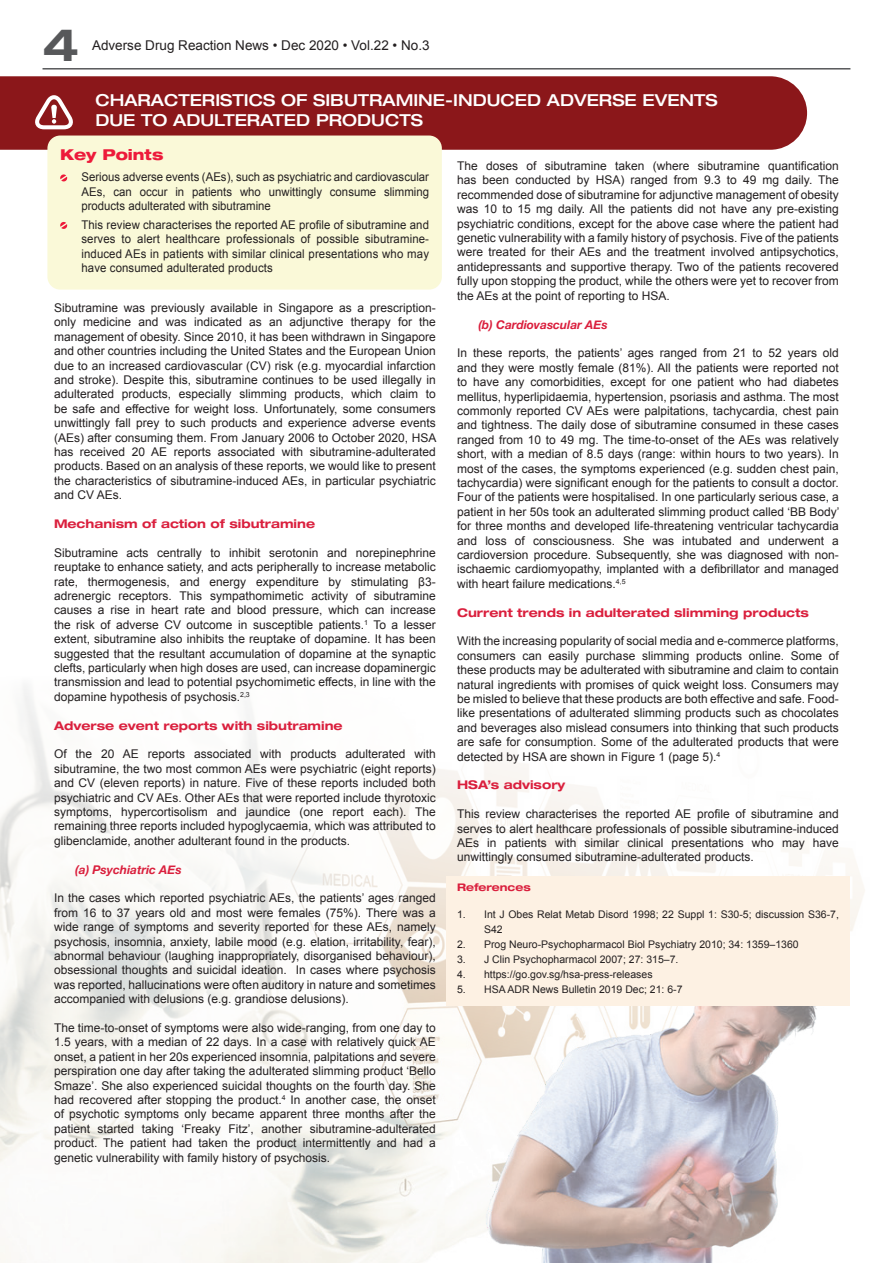
<style>
.page{position:relative;width:893px;height:1263px;background:#fff}
.page>*{position:absolute;margin:0;border:0;box-sizing:border-box;transform-origin:0 0}
.t1{font:700 expanded 45px "Helvetica Neue LT Std";color:#57585a}
.t2{font:500 expanded 16.5px/19.8px "Helvetica Neue LT Std";color:#fff}
.t3{font:800 expanded 15px "Helvetica Neue LT Std";color:#ed1a3a}
.t4{font:13.5px "Arial";color:#231f20}
.t5{font:12px/14.4px "Arial";color:#231f20;text-align:justify}
.t6{font:12px/14.4px "Arial";color:#231f20;text-align:justify;scale:.95 1}
.t7{font:700 expanded 12px "Helvetica Neue LT Std";color:#da1f3d}
.t8{font:italic 700 12px "Helvetica Neue";color:#da1f3d}
.t9{font:10.5px/15px "Arial";color:#231f20}
.t10{font:700 expanded 10.5px "Helvetica Neue LT Std";color:#da1f3d}
</style>
<div class="page">
<img style="left:0;top:686px;width:865px;height:577px">
<img style="left:473px;top:921px;width:392px;height:342px">
<div style="left:0;top:76px;width:807px;height:74px;background:#8b171a"></div>
<div style="left:446px;top:876px;width:404px;height:129px;background:#fdf1e3"></div>
<hr style="left:43px;top:68px;width:807px;height:2px;background:#57585a">
<svg style="left:30px;top:96px;width:44px;height:35px"></svg>
<div style="left:47px;top:136px;width:395px;height:154px;background:#faf9d8;border-radius:13px"></div>
<svg style="left:60px;top:174px;width:8px;height:8px"></svg>
<svg style="left:60px;top:222px;width:8px;height:7px"></svg>
<p class="t1" style="left:43px;top:17px;width:38px">4</p>
<p class="t4" style="left:92px;top:36px;width:339px">Adverse Drug Reaction News • Dec 2020 • Vol.22 • No.3</p>
<p class="t2" style="left:95px;top:90px;width:624px">CHARACTERISTICS OF SIBUTRAMINE-INDUCED ADVERSE EVENTS<br>DUE TO ADULTERATED PRODUCTS</p>
<p class="t3" style="left:60px;top:145px;width:105px">Key Points</p>
<p class="t6" style="left:81px;top:170px;width:367px">Serious adverse events (AEs), such as psychiatric and cardiovascular AEs, can occur in patients who unwittingly consume slimming products adulterated with sibutramine</p>
<p class="t6" style="left:81px;top:218px;width:367px">This review characterises the reported AE profile of sibutramine and serves to alert healthcare professionals of possible sibutramine&shy;induced AEs in patients with similar clinical presentations who may have consumed adulterated products</p>
<p class="t5" style="left:54px;top:301px;width:384px">Sibutramine was previously available in Singapore as a prescription&shy;only medicine and was indicated as an adjunctive therapy for the management of obesity. Since 2010, it has been withdrawn in Singapore and other countries including the United States and the European Union due to an increased cardiovascular (CV) risk (e.g. myocardial infarction and stroke). Despite this, sibutramine continues to be used illegally in adulterated products, especially slimming products, which claim to be safe and effective for weight loss. Unfortunately, some consumers unwittingly fall prey to such products and experience adverse events (AEs) after consuming them. From January 2006 to October 2020, HSA has received 20 AE reports associated with sibutramine-adulterated products. Based on an analysis of these reports, we would like to present the characteristics of sibutramine-induced AEs, in particular psychiatric and CV AEs.</p>
<p class="t7" style="left:54px;top:516px;width:263px">Mechanism of action of sibutramine</p>
<p class="t5" style="left:54px;top:545px;width:383px">Sibutramine acts centrally to inhibit serotonin and norepinephrine reuptake to enhance satiety, and acts peripherally to increase metabolic rate, thermogenesis, and energy expenditure by stimulating β3- adrenergic receptors. This sympathomimetic activity of sibutramine causes a rise in heart rate and blood pressure, which can increase the risk of adverse CV outcome in susceptible patients.<sup>1</sup> To a lesser extent, sibutramine also inhibits the reuptake of dopamine. It has been suggested that the resultant accumulation of dopamine at the synaptic clefts, particularly when high doses are used, can increase dopaminergic transmission and lead to potential psychomimetic effects, in line with the dopamine hypothesis of psychosis.<sup>2,3</sup></p>
<p class="t7" style="left:54px;top:718px;width:290px">Adverse event reports with sibutramine</p>
<p class="t5" style="left:54px;top:747px;width:383px">Of the 20 AE reports associated with products adulterated with sibutramine, the two most common AEs were psychiatric (eight reports) and CV (eleven reports) in nature. Five of these reports included both psychiatric and CV AEs. Other AEs that were reported include thyrotoxic symptoms, hypercortisolism and jaundice (one report each). The remaining three reports included hypoglycaemia, which was attributed to glibenclamide, another adulterant found in the products.</p>
<p class="t8" style="left:75px;top:860px;width:108px">(a) Psychiatric AEs</p>
<p class="t5" style="left:54px;top:891px;width:383px">In the cases which reported psychiatric AEs, the patients’ ages ranged from 16 to 37 years old and most were females (75%). There was a wide range of symptoms and severity reported for these AEs, namely psychosis, insomnia, anxiety, labile mood (e.g. elation, irritability, fear), abnormal behaviour (laughing inappropriately, disorganised behaviour), obsessional thoughts and suicidal ideation. In cases where psychosis was reported, hallucinations were often auditory in nature and sometimes accompanied with delusions (e.g. grandiose delusions).</p>
<p class="t5" style="left:54px;top:1021px;width:383px">The time-to-onset of symptoms were also wide-ranging, from one day to 1.5 years, with a median of 22 days. In a case with relatively quick AE onset, a patient in her 20s experienced insomnia, palpitations and severe perspiration one day after taking the adulterated slimming product ‘Bello Smaze’. She also experienced suicidal thoughts on the fourth day. She had recovered after stopping the product.<sup>4</sup> In another case, the onset of psychotic symptoms only became apparent three months after the patient started taking ‘Freaky Fitz’, another sibutramine-adulterated product. The patient had taken the product intermittently and had a genetic vulnerability with family history of psychosis.</p>
<p class="t5" style="left:457px;top:159px;width:383px">The doses of sibutramine taken (where sibutramine quantification has been conducted by HSA) ranged from 9.3 to 49 mg daily. The recommended dose of sibutramine for adjunctive management of obesity was 10 to 15 mg daily. All the patients did not have any pre-existing psychiatric conditions, except for the above case where the patient had genetic vulnerability with a family history of psychosis. Five of the patients were treated for their AEs and the treatment involved antipsychotics, antidepressants and supportive therapy. Two of the patients recovered fully upon stopping the product, while the others were yet to recover from the AEs at the point of reporting to HSA.</p>
<p class="t8" style="left:478px;top:315px;width:131px">(b) Cardiovascular AEs</p>
<p class="t5" style="left:457px;top:346px;width:384px">In these reports, the patients’ ages ranged from 21 to 52 years old and they were mostly female (81%). All the patients were reported not to have any comorbidities, except for one patient who had diabetes mellitus, hyperlipidaemia, hypertension, psoriasis and asthma. The most commonly reported CV AEs were palpitations, tachycardia, chest pain and tightness. The daily dose of sibutramine consumed in these cases ranged from 10 to 49 mg. The time-to-onset of the AEs was relatively short, with a median of 8.5 days (range: within hours to two years). In most of the cases, the symptoms experienced (e.g. sudden chest pain, tachycardia) were significant enough for the patients to consult a doctor.<br>Four of the patients were hospitalised. In one particularly serious case, a patient in her 50s took an adulterated slimming product called ‘BB Body’ for three months and developed life-threatening ventricular tachycardia and loss of consciousness. She was intubated and underwent a cardioversion procedure. Subsequently, she was diagnosed with non&shy;ischaemic cardiomyopathy, implanted with a defibrillator and managed with heart failure medications.<sup>4,5</sup></p>
<p class="t7" style="left:457px;top:605px;width:353px">Current trends in adulterated slimming products</p>
<p class="t5" style="left:457px;top:634px;width:383px">With the increasing popularity of social media and e-commerce platforms, consumers can easily purchase slimming products online. Some of these products may be adulterated with sibutramine and claim to contain natural ingredients with promises of quick weight loss. Consumers may be misled to believe that these products are both effective and safe. Food&shy;like presentations of adulterated slimming products such as chocolates and beverages also mislead consumers into thinking that such products are safe for consumption. Some of the adulterated products that were detected by HSA are shown in Figure 1 (page 5).<sup>4</sup></p>
<p class="t7" style="left:457px;top:777px;width:110px">HSA’s advisory</p>
<p class="t5" style="left:457px;top:807px;width:383px">This review characterises the reported AE profile of sibutramine and serves to alert healthcare professionals of possible sibutramine-induced AEs in patients with similar clinical presentations who may have unwittingly consumed sibutramine-adulterated products.</p>
<p class="t10" style="left:457px;top:881px;width:75px">References</p>
<p class="t9" style="left:484px;top:907px;width:356px;text-indent:-27px">1. Int J Obes Relat Metab Disord 1998; 22 Suppl 1: S30-5; discussion S36-7,<br>S42</p>
<p class="t9" style="left:457px;top:937px;width:343px">2. Prog Neuro-Psychopharmacol Biol Psychiatry 2010; 34: 1359–1360</p>
<p class="t9" style="left:457px;top:952px;width:223px">3. J Clin Psychopharmacol 2007; 27: 315–7.</p>
<p class="t9" style="left:457px;top:967px;width:197px">4. https://go.gov.sg/hsa-press-releases</p>
<p class="t9" style="left:457px;top:982px;width:227px">5. HSA ADR News Bulletin 2019 Dec; 21: 6-7</p>
</div>
